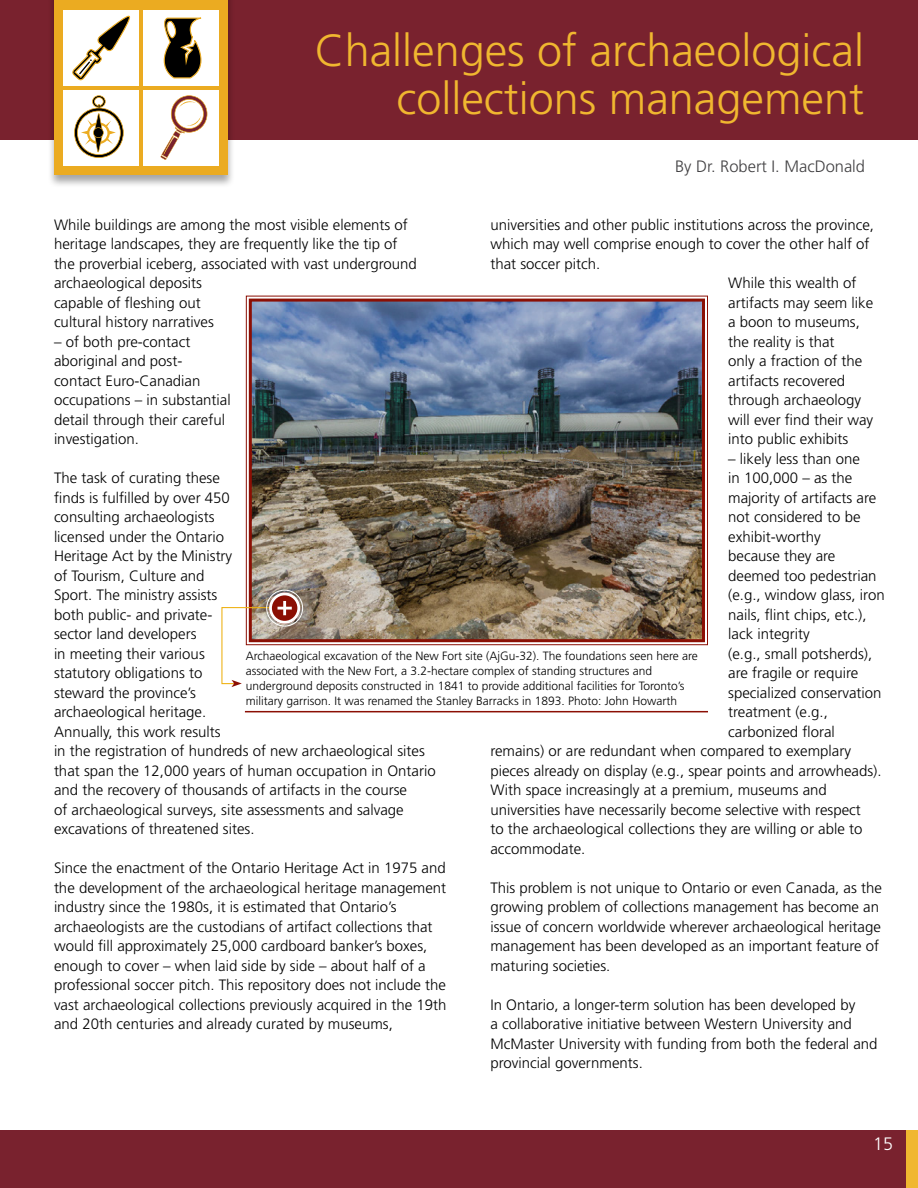
<style>
.page{position:relative;width:918px;height:1188px;background:#fff}
.page>*{position:absolute;margin:0;border:0;box-sizing:border-box;transform-origin:0 0}
.t1{font:300 45px/48px "Frutiger";color:#f0b730;text-align:right}
.t2{font:300 18px "Frutiger";color:#fff}
.t3{font:300 16.5px "Frutiger";color:#414042}
.t4{font:300 15px/19.5px "Frutiger";color:#000}
.t5{font:300 12px/15px "Frutiger";color:#000}
</style>
<div class="page">
<div style="left:0;top:1130px;width:918px;height:58px;background:#79222e"></div>
<div style="left:906px;top:1130px;width:12px;height:58px;background:#f0b730"></div>
<div style="left:0;top:0;width:918px;height:139px;background:#79222e"></div>
<div style="left:47px;top:0;width:188px;height:188px;background:#000;opacity:.35"></div>
<img style="left:248px;top:298px;width:457px;height:345px">
<hr style="left:245px;top:711px;width:463px;height:1px;background:#8b0f04">
<svg style="left:221px;top:607px;width:55px;height:80px"></svg>
<svg style="left:269px;top:593px;width:31px;height:31px"></svg>
<div style="left:266px;top:590px;width:37px;height:37px;border:1px solid #fff;border-radius:50%"></div>
<div style="left:269px;top:593px;width:31px;height:31px;border:3px solid #fff;border-radius:50%"></div>
<hr style="left:278px;top:607px;width:14px;height:3px;background:#fff">
<hr style="left:283px;top:601px;width:3px;height:14px;background:#fff">
<div style="left:54px;top:0;width:173px;height:174px;background:#ebab21"></div>
<div style="left:63px;top:90px;width:76px;height:76px;background:#fff"></div>
<div style="left:143px;top:10px;width:76px;height:76px;background:#fff"></div>
<svg style="left:163px;top:17px;width:39px;height:62px"></svg>
<div style="left:143px;top:90px;width:76px;height:76px;background:#fff"></div>
<div style="left:63px;top:10px;width:76px;height:76px;background:#fff"></div>
<svg style="left:72px;top:15px;width:59px;height:66px"></svg>
<svg style="left:74px;top:95px;width:50px;height:63px"></svg>
<svg style="left:160px;top:95px;width:48px;height:65px"></svg>
<p class="t1" style="left:315px;top:26px;width:551px">Challenges of archaeological collections management</p>
<p class="t3" style="left:675px;top:157px;width:192px">By Dr. Robert I. MacDonald</p>
<p class="t4" style="left:54px;top:215px;width:364px">While buildings are among the most visible elements of heritage landscapes, they are frequently like the tip of the proverbial iceberg, associated with vast underground archaeological deposits<br>capable of fleshing out<br>cultural history narratives</p>
<p class="t4" style="left:54px;top:332px;width:178px">– of both pre-contact aboriginal and post&shy;contact Euro-Canadian occupations – in substantial detail through their careful investigation.</p>
<p class="t4" style="left:54px;top:468px;width:383px">The task of curating these<br>finds is fulfilled by over 450<br>consulting archaeologists<br>licensed under the Ontario<br>Heritage Act by the Ministry<br>of Tourism, Culture and<br>Sport. The ministry assists<br>both public- and private-<br>sector land developers<br>in meeting their various<br>statutory obligations to<br>steward the province’s<br>archaeological heritage.<br>Annually, this work results<br>in the registration of hundreds of new archaeological sites that span the 12,000 years of human occupation in Ontario and the recovery of thousands of artifacts in the course<br>of archaeological surveys, site assessments and salvage excavations of threatened sites.</p>
<p class="t4" style="left:54px;top:858px;width:394px">Since the enactment of the Ontario Heritage Act in 1975 and the development of the archaeological heritage management industry since the 1980s, it is estimated that Ontario’s archaeologists are the custodians of artifact collections that would fill approximately 25,000 cardboard banker’s boxes, enough to cover – when laid side by side – about half of a professional soccer pitch. This repository does not include the vast archaeological collections previously acquired in the 19th and 20th centuries and already curated by museums,</p>
<p class="t4" style="left:490px;top:215px;width:385px">universities and other public institutions across the province, which may well comprise enough to cover the other half of that soccer pitch.</p>
<p class="t4" style="left:728px;top:273px;width:147px">While this wealth of artifacts may seem like a boon to museums, the reality is that<br>only a fraction of the artifacts recovered through archaeology will ever find their way into public exhibits</p>
<p class="t4" style="left:728px;top:449px;width:150px">– likely less than one<br>in 100,000 – as the majority of artifacts are not considered to be exhibit-worthy</p>
<p class="t4" style="left:728px;top:546px;width:150px">because they are deemed too pedestrian</p>
<p class="t4" style="left:728px;top:585px;width:158px">(e.g., window glass, iron nails, flint chips, etc.), lack integrity</p>
<p class="t4" style="left:728px;top:644px;width:145px">(e.g., small potsherds),</p>
<p class="t4" style="left:728px;top:663px;width:132px">are fragile or require</p>
<p class="t4" style="left:728px;top:683px;width:155px">specialized conservation</p>
<p class="t4" style="left:728px;top:702px;width:101px">treatment (e.g.,</p>
<p class="t4" style="left:728px;top:722px;width:108px">carbonized floral</p>
<p class="t4" style="left:490px;top:741px;width:362px">remains) or are redundant when compared to exemplary</p>
<p class="t4" style="left:490px;top:761px;width:393px">pieces already on display (e.g., spear points and arrowheads).</p>
<p class="t4" style="left:490px;top:780px;width:338px">With space increasingly at a premium, museums and</p>
<p class="t4" style="left:490px;top:800px;width:372px">universities have necessarily become selective with respect</p>
<p class="t4" style="left:490px;top:819px;width:373px">to the archaeological collections they are willing or able to</p>
<p class="t4" style="left:490px;top:839px;width:96px">accommodate.</p>
<p class="t4" style="left:490px;top:878px;width:393px">This problem is not unique to Ontario or even Canada, as the growing problem of collections management has become an issue of concern worldwide wherever archaeological heritage management has been developed as an important feature of maturing societies.</p>
<p class="t4" style="left:490px;top:995px;width:389px">In Ontario, a longer-term solution has been developed by<br>a collaborative initiative between Western University and McMaster University with funding from both the federal and provincial governments.</p>
<p class="t5" style="left:246px;top:649px;width:454px">Archaeological excavation of the New Fort site (AjGu-32). The foundations seen here are associated with the New Fort, a 3.2-hectare complex of standing structures and underground deposits constructed in 1841 to provide additional facilities for Toronto’s military garrison. It was renamed the Stanley Barracks in 1893. Photo: John Howarth</p>
<p class="t2" style="left:873px;top:1133px;width:22px">15</p>
</div>
